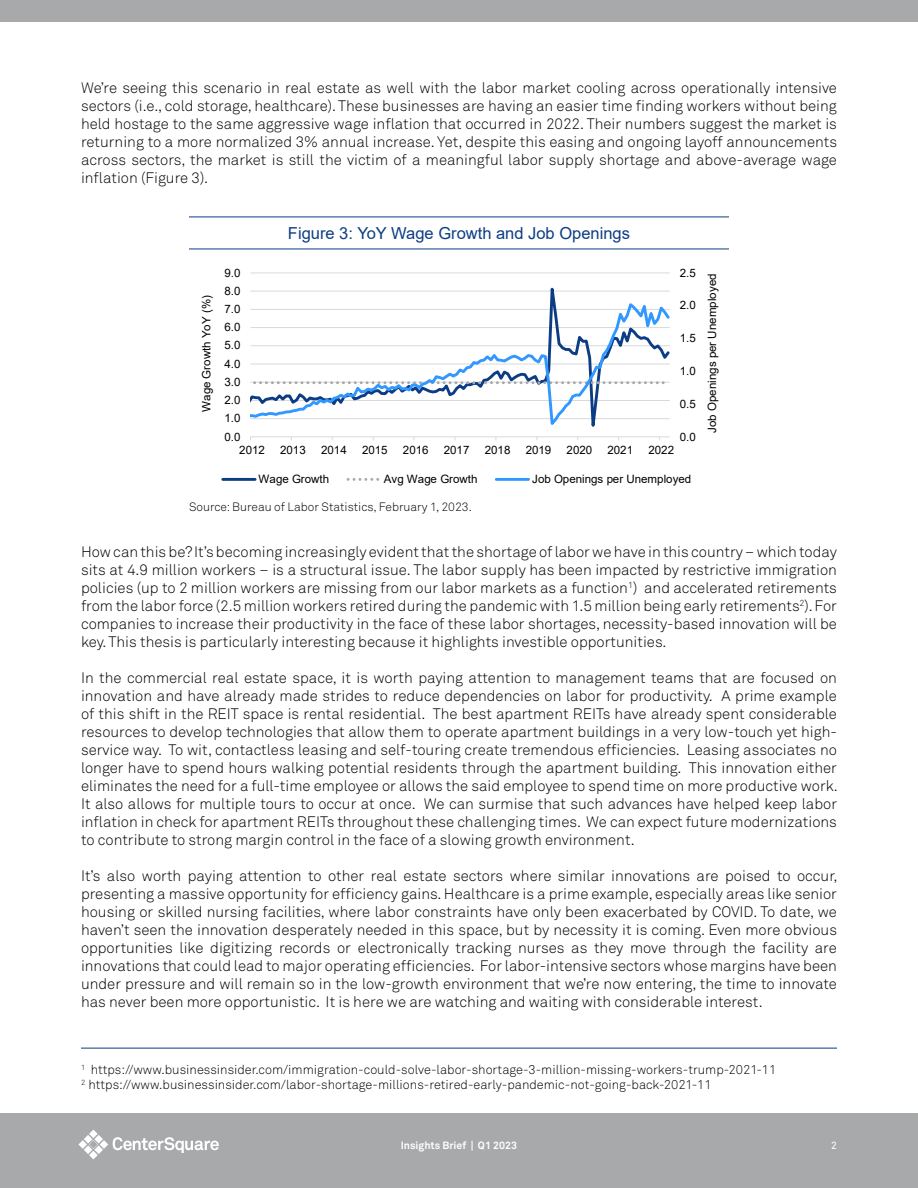
<style>
.page{position:relative;width:918px;height:1188px;background:#fff}
.page>*{position:absolute;margin:0;border:0;box-sizing:border-box;transform-origin:0 0}
.t1{font:16.5px "Arial";color:#0c3d84}
.t2{font:15px/18px "Akkurat Light Pro";color:#000;text-align:justify}
.t3{font:12.75px/15.3px "Akkurat Light Pro";color:#000}
.t4{font:12px "Akkurat Light Pro";color:#000}
.t5{font:11.55px "Arial";letter-spacing:.005em;color:#000}
.t6{font:700 10.5px "Akkurat Pro";color:#fff}
.t7{font:10.5px "Akkurat Pro";color:#fff}
</style>
<div class="page">
<div style="left:0;top:1113px;width:918px;height:75px;background:#a7a9ab"></div>
<svg style="left:78px;top:1130px;width:141px;height:29px"></svg>
<div style="left:0;top:0;width:918px;height:22px;background:#a7a9ab"></div>
<hr style="left:81px;top:1048px;width:756px;height:1px;background:#0c3d84">
<hr style="left:189px;top:249px;width:540px;height:1px;background:#0c3d84">
<hr style="left:189px;top:217px;width:540px;height:1px;background:#0c3d84">
<hr style="left:250px;top:272px;width:420px;height:1px;background:#d9d9d9">
<svg style="left:250px;top:273px;width:420px;height:165px"></svg>
<svg style="left:250px;top:295px;width:420px;height:136px"></svg>
<hr style="left:223px;top:478px;width:32px;height:3px;background:#0c3d84">
<svg style="left:348px;top:478px;width:32px;height:3px"></svg>
<hr style="left:496px;top:478px;width:33px;height:3px;background:#3098ff">
<p class="t2" style="left:81px;top:79px;width:758px">We’re seeing this scenario in real estate as well with the labor market cooling across operationally intensive sectors (i.e., cold storage, healthcare). These businesses are having an easier time finding workers without being held hostage to the same aggressive wage inflation that occurred in 2022. Their numbers suggest the market is returning to a more normalized 3% annual increase. Yet, despite this easing and ongoing layoff announcements across sectors, the market is still the victim of a meaningful labor supply shortage and above-average wage inflation (Figure 3).</p>
<p class="t5" style="left:198px;top:412px;width:118px;rotate:-90deg">Wage Growth YoY (%)</p>
<p class="t5" style="left:224px;top:265px;width:18px">9.0</p>
<p class="t5" style="left:224px;top:283px;width:18px">8.0</p>
<p class="t5" style="left:224px;top:301px;width:18px">7.0</p>
<p class="t5" style="left:224px;top:319px;width:18px">6.0</p>
<p class="t5" style="left:224px;top:337px;width:18px">5.0</p>
<p class="t5" style="left:224px;top:356px;width:18px">4.0</p>
<p class="t5" style="left:224px;top:374px;width:18px">3.0</p>
<p class="t5" style="left:224px;top:392px;width:18px">2.0</p>
<p class="t5" style="left:224px;top:410px;width:18px">1.0</p>
<p class="t5" style="left:224px;top:429px;width:18px">0.0</p>
<p class="t1" style="left:288px;top:222px;width:344px">Figure 3: YoY Wage Growth and Job Openings</p>
<p class="t5" style="left:680px;top:265px;width:18px">2.5</p>
<p class="t5" style="left:680px;top:297px;width:18px">2.0</p>
<p class="t5" style="left:680px;top:330px;width:18px">1.5</p>
<p class="t5" style="left:680px;top:363px;width:18px">1.0</p>
<p class="t5" style="left:680px;top:396px;width:18px">0.5</p>
<p class="t5" style="left:680px;top:429px;width:18px">0.0</p>
<p class="t5" style="left:239px;top:442px;width:27px">2012</p>
<p class="t5" style="left:280px;top:442px;width:27px">2013</p>
<p class="t5" style="left:321px;top:442px;width:27px">2014</p>
<p class="t5" style="left:362px;top:442px;width:27px">2015</p>
<p class="t5" style="left:403px;top:442px;width:27px">2016</p>
<p class="t5" style="left:444px;top:442px;width:27px">2017</p>
<p class="t5" style="left:485px;top:442px;width:27px">2018</p>
<p class="t5" style="left:526px;top:442px;width:27px">2019</p>
<p class="t5" style="left:567px;top:442px;width:27px">2020</p>
<p class="t5" style="left:608px;top:442px;width:27px">2021</p>
<p class="t5" style="left:648px;top:442px;width:27px">2022</p>
<p class="t5" style="left:259px;top:471px;width:72px">Wage Growth</p>
<p class="t5" style="left:384px;top:471px;width:95px">Avg Wage Growth</p>
<p class="t5" style="left:532px;top:471px;width:161px">Job Openings per Unemployed</p>
<p class="t4" style="left:189px;top:500px;width:284px">Source: Bureau of Labor Statistics, February 1, 2023.</p>
<p class="t5" style="left:704px;top:433px;width:161px;rotate:-90deg">Job Openings per Unemployed</p>
<p class="t2" style="left:81px;top:543px;width:758px">How can this be? It’s becoming increasingly evident that the shortage of labor we have in this country – which today sits at 4.9 million workers – is a structural issue. The labor supply has been impacted by restrictive immigration policies (up to 2 million workers are missing from our labor markets as a function<sup>1</sup>) and accelerated retirements from the labor force (2.5 million workers retired during the pandemic with 1.5 million being early retirements<sup>2</sup>). For companies to increase their productivity in the face of these labor shortages, necessity-based innovation will be key. This thesis is particularly interesting because it highlights investible opportunities.</p>
<p class="t2" style="left:81px;top:669px;width:758px">In the commercial real estate space, it is worth paying attention to management teams that are focused on innovation and have already made strides to reduce dependencies on labor for productivity. A prime example of this shift in the REIT space is rental residential. The best apartment REITs have already spent considerable resources to develop technologies that allow them to operate apartment buildings in a very low-touch yet high&shy;service way. To wit, contactless leasing and self-touring create tremendous efficiencies. Leasing associates no longer have to spend hours walking potential residents through the apartment building. This innovation either eliminates the need for a full-time employee or allows the said employee to spend time on more productive work.<br>It also allows for multiple tours to occur at once. We can surmise that such advances have helped keep labor inflation in check for apartment REITs throughout these challenging times. We can expect future modernizations to contribute to strong margin control in the face of a slowing growth environment.</p>
<p class="t2" style="left:81px;top:867px;width:758px">It’s also worth paying attention to other real estate sectors where similar innovations are poised to occur, presenting a massive opportunity for efficiency gains. Healthcare is a prime example, especially areas like senior housing or skilled nursing facilities, where labor constraints have only been exacerbated by COVID. To date, we haven’t seen the innovation desperately needed in this space, but by necessity it is coming. Even more obvious opportunities like digitizing records or electronically tracking nurses as they move through the facility are innovations that could lead to major operating efficiencies. For labor-intensive sectors whose margins have been under pressure and will remain so in the low-growth environment that we’re now entering, the time to innovate has never been more opportunistic. It is here we are watching and waiting with considerable interest.</p>
<p class="t3" style="left:81px;top:1062px;width:697px"><sup>1</sup> https://www.businessinsider.com/immigration-could-solve-labor-shortage-3-million-missing-workers-trump-2021-11<br><sup>2</sup> https://www.businessinsider.com/labor-shortage-millions-retired-early-pandemic-not-going-back-2021-11</p>
<p class="t6" style="left:401px;top:1138px;width:118px">Insights Brief | Q1 2023</p>
<p class="t7" style="left:831px;top:1139px;width:7px">2</p>
</div>
